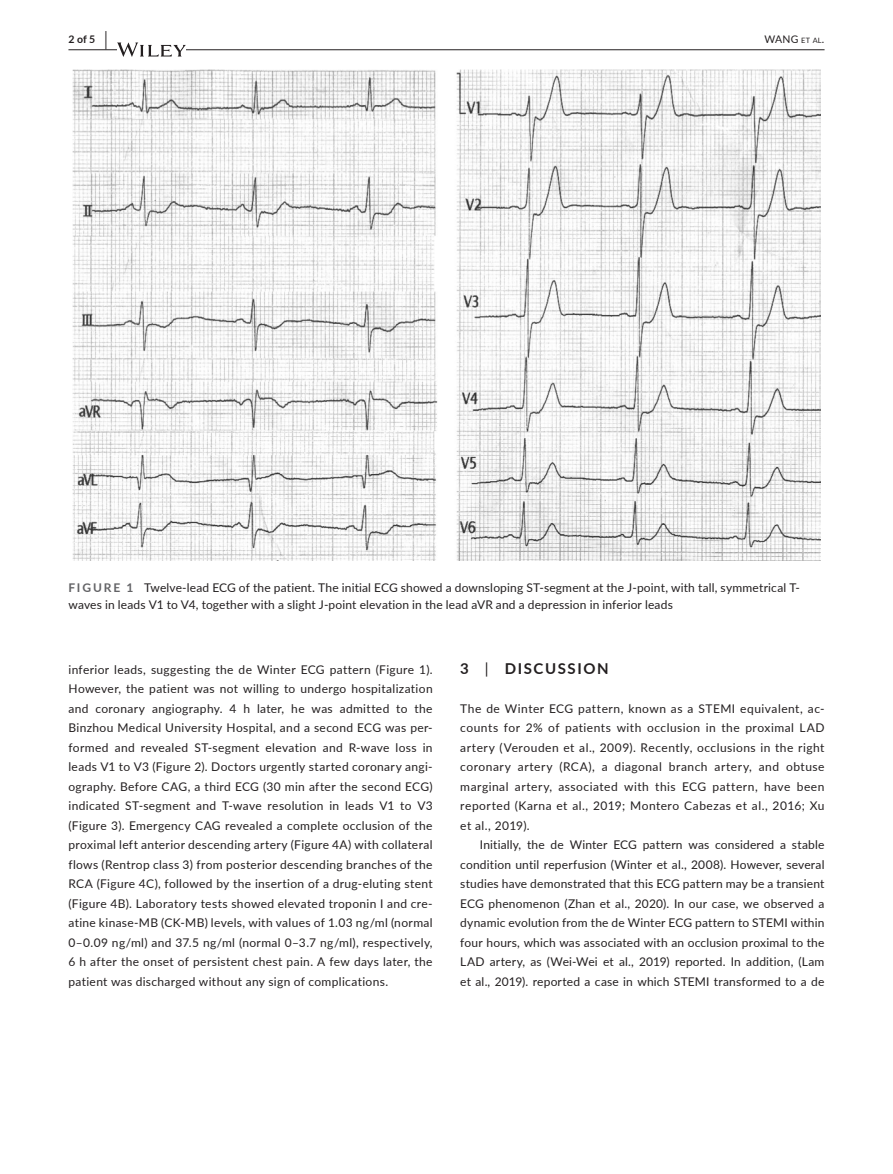
<style>
.page{position:relative;width:893px;height:1174px;background:#fff}
.page>*{position:absolute;margin:0;border:0;box-sizing:border-box;transform-origin:0 0}
.t1{font:700 15px "Lato";letter-spacing:.11em;color:#231f20}
.t2{font:12px/19.5px "Lato";letter-spacing:.015em;color:#231f20;text-align:justify}
.t3{font:10.5px "Lato";color:#231f20}
.t4{font:700 10.5px "Lato";color:#231f20}
.s1{font-size:19.5px}
.s2{font-size:7.35px}
.s3{font-weight:700;color:#636366}
.s4{font-weight:400}
</style>
<div class="page">
<hr style="left:68px;top:49px;width:756px;height:1px;background:#231f20">
<svg style="left:117px;top:42px;width:69px;height:15px"></svg>
<img style="left:72px;top:69px;width:749px;height:491px">
<p class="t4" style="left:68px;top:31px;width:40px">2 of 5 <span class="s1">|</span></p>
<p class="t3" style="left:764px;top:31px;width:61px">WANG <span class="s2">et al</span>.</p>
<p class="t2" style="left:68px;top:579px;width:733px;line-height:16.5px"><span class="s3">FIGURE 1</span> Twelve-lead ECG of the patient. The initial ECG showed a downsloping ST-segment at the J-point, with tall, symmetrical T&shy;waves in leads V1 to V4, together with a slight J-point elevation in the lead aVR and a depression in inferior leads</p>
<p class="t2" style="left:68px;top:659px;width:366px">inferior leads, suggesting the de Winter ECG pattern (Figure 1).<br>However, the patient was not willing to undergo hospitalization and coronary angiography. 4 h later, he was admitted to the Binzhou Medical University Hospital, and a second ECG was per&shy;formed and revealed ST-segment elevation and R-wave loss in leads V1 to V3 (Figure 2). Doctors urgently started coronary angi&shy;ography. Before CAG, a third ECG (30 min after the second ECG) indicated ST-segment and T-wave resolution in leads V1 to V3 (Figure 3). Emergency CAG revealed a complete occlusion of the proximal left anterior descending artery (Figure 4A) with collateral flows (Rentrop class 3) from posterior descending branches of the RCA (Figure 4C), followed by the insertion of a drug-eluting stent (Figure 4B). Laboratory tests showed elevated troponin I and cre&shy;atine kinase-MB (CK-MB) levels, with values of 1.03 ng/ml (normal 0–0.09 ng/ml) and 37.5 ng/ml (normal 0–3.7 ng/ml), respectively, 6 h after the onset of persistent chest pain. A few days later, the patient was discharged without any sign of complications.</p>
<p class="t1" style="left:460px;top:657px;width:150px">3 <span class="s4">|</span> DISCUSSION</p>
<p class="t2" style="left:460px;top:698px;width:366px">The de Winter ECG pattern, known as a STEMI equivalent, ac&shy;counts for 2% of patients with occlusion in the proximal LAD artery (Verouden et al., 2009). Recently, occlusions in the right coronary artery (RCA), a diagonal branch artery, and obtuse marginal artery, associated with this ECG pattern, have been reported (Karna et al., 2019; Montero Cabezas et al., 2016; Xu et al., 2019).</p>
<p class="t2" style="left:460px;top:834px;width:366px;text-indent:20px">Initially, the de Winter ECG pattern was considered a stable condition until reperfusion (Winter et al., 2008). However, several studies have demonstrated that this ECG pattern may be a transient ECG phenomenon (Zhan et al., 2020). In our case, we observed a dynamic evolution from the de Winter ECG pattern to STEMI within four hours, which was associated with an occlusion proximal to the LAD artery, as (Wei-Wei et al., 2019) reported. In addition, (Lam et al., 2019). reported a case in which STEMI transformed to a de</p>
</div>
